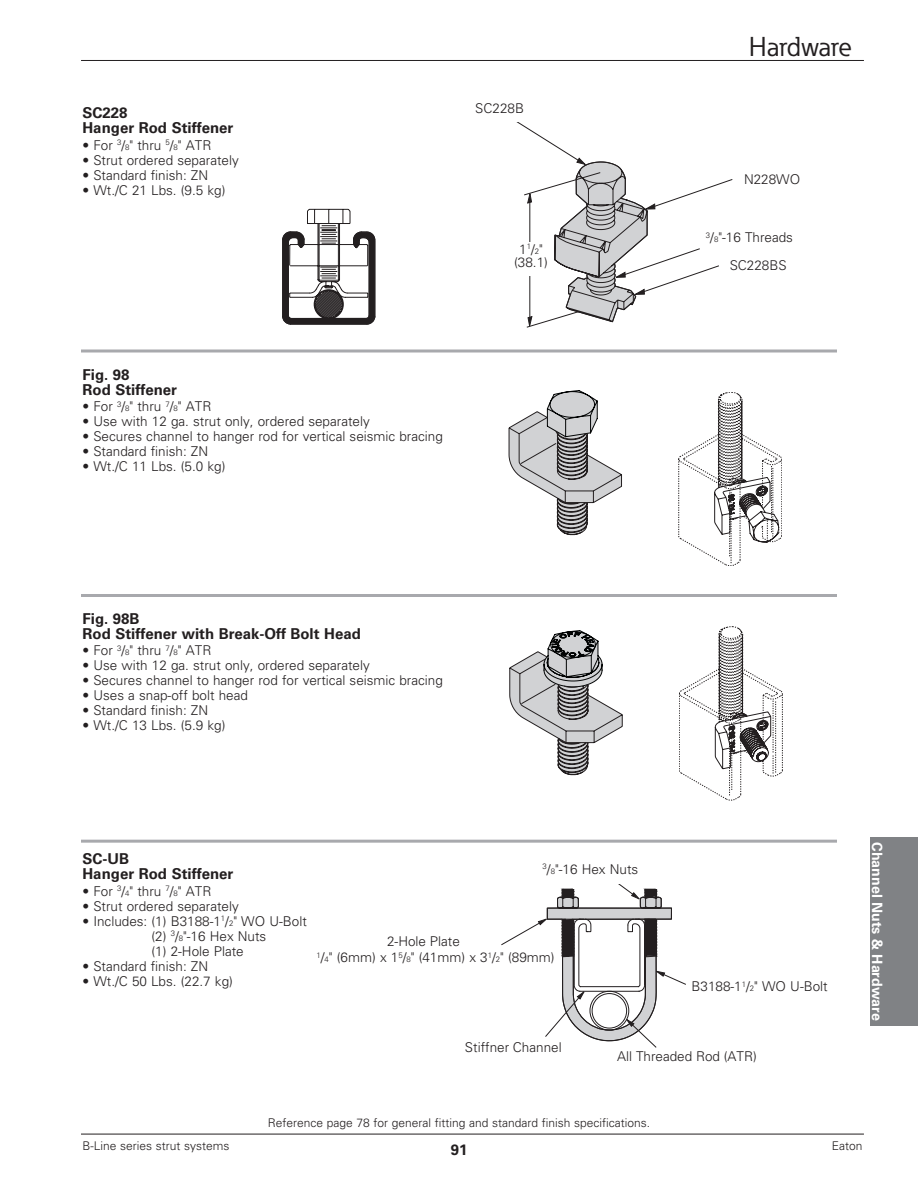
<style>
.page{position:relative;width:918px;height:1188px;background:#fff}
.page>*{position:absolute;margin:0;border:0;box-sizing:border-box;transform-origin:0 0}
.t1{font:27px "Eaton";color:#231f20}
.t2{font:700 15px "Univers LT Std";color:#231f20}
.t3{font:700 14.25px "Univers LT Std";color:#fff}
.t4{font:300 13.5px/15px "Univers LT Std";color:#231f20}
.t5{font:300 12px "Univers LT Std";color:#231f20}
.s1{font-size:7.8px}
</style>
<div class="page">
<hr style="left:81px;top:840px;width:756px;height:3px;background:#a8a9ad">
<hr style="left:81px;top:350px;width:756px;height:2px;background:#a8a9ad">
<hr style="left:81px;top:594px;width:756px;height:3px;background:#a8a9ad">
<svg style="left:516px;top:122px;width:217px;height:206px"></svg>
<div style="left:512px;top:242px;width:39px;height:33px;background:#fff"></div>
<div style="left:702px;top:231px;width:107px;height:22px;background:#fff"></div>
<div style="left:728px;top:258px;width:62px;height:17px;background:#fff"></div>
<svg style="left:282px;top:208px;width:94px;height:117px"></svg>
<svg style="left:501px;top:884px;width:185px;height:164px"></svg>
<div style="left:590px;top:991px;width:39px;height:39px;border:1px solid #231f20;border-radius:50%"></div>
<div style="left:463px;top:1041px;width:105px;height:21px;background:#fff"></div>
<div style="left:871px;top:837px;width:47px;height:189px;background:#808285"></div>
<svg style="left:508px;top:390px;width:114px;height:145px"></svg>
<svg style="left:509px;top:630px;width:114px;height:145px"></svg>
<svg style="left:679px;top:392px;width:103px;height:174px"></svg>
<svg style="left:679px;top:627px;width:103px;height:173px"></svg>
<hr style="left:81px;top:60px;width:783px;height:1px;background:#231f20">
<hr style="left:81px;top:1134px;width:783px;height:1px;background:#231f20">
<p class="t2" style="left:82px;top:104px;width:47px">SC228</p>
<p class="t2" style="left:82px;top:119px;width:152px">Hanger Rod Stiffener</p>
<p class="t4" style="left:82px;top:137px;width:130px">• For <sup>3</sup>/<span class="s1">8</span>" thru <sup>5</sup>/<span class="s1">8</span>" ATR</p>
<p class="t4" style="left:83px;top:152px;width:158px">• Strut ordered separately</p>
<p class="t4" style="left:83px;top:167px;width:127px">• Standard finish: ZN</p>
<p class="t4" style="left:83px;top:182px;width:144px">• Wt./C 21 Lbs. (9.5 kg)</p>
<p class="t4" style="left:475px;top:101px;width:50px">SC228B</p>
<p class="t4" style="left:519px;top:241px;width:25px">1<sup>1</sup>/<span class="s1">2</span>"</p>
<p class="t4" style="left:514px;top:255px;width:35px">(38.1)</p>
<p class="t2" style="left:82px;top:366px;width:49px">Fig. 98</p>
<p class="t2" style="left:82px;top:381px;width:96px">Rod Stiffener</p>
<p class="t4" style="left:82px;top:399px;width:130px">• For <sup>3</sup>/<span class="s1">8</span>" thru <sup>7</sup>/<span class="s1">8</span>" ATR</p>
<p class="t4" style="left:83px;top:414px;width:289px">• Use with 12 ga. strut only, ordered separately</p>
<p class="t4" style="left:83px;top:429px;width:362px">• Secures channel to hanger rod for vertical seismic bracing</p>
<p class="t4" style="left:83px;top:444px;width:127px">• Standard finish: ZN</p>
<p class="t4" style="left:83px;top:459px;width:144px">• Wt./C 11 Lbs. (5.0 kg)</p>
<p class="t1" style="left:749px;top:30px;width:105px">Hardware</p>
<p class="t4" style="left:744px;top:171px;width:58px">N228WO</p>
<p class="t4" style="left:706px;top:230px;width:89px"><sup>3</sup>/<span class="s1">8</span>"-16 Threads</p>
<p class="t4" style="left:730px;top:257px;width:59px">SC228BS</p>
<p class="t2" style="left:82px;top:609px;width:59px">Fig. 98B</p>
<p class="t2" style="left:82px;top:624px;width:280px">Rod Stiffener with Break-Off Bolt Head</p>
<p class="t4" style="left:82px;top:643px;width:130px">• For <sup>3</sup>/<span class="s1">8</span>" thru <sup>7</sup>/<span class="s1">8</span>" ATR</p>
<p class="t4" style="left:83px;top:658px;width:289px">• Use with 12 ga. strut only, ordered separately</p>
<p class="t4" style="left:83px;top:673px;width:362px">• Secures channel to hanger rod for vertical seismic bracing</p>
<p class="t4" style="left:83px;top:688px;width:167px">• Uses a snap-off bolt head</p>
<p class="t4" style="left:83px;top:703px;width:127px">• Standard finish: ZN</p>
<p class="t4" style="left:83px;top:718px;width:144px">• Wt./C 13 Lbs. (5.9 kg)</p>
<p class="t2" style="left:82px;top:850px;width:48px">SC-UB</p>
<p class="t2" style="left:82px;top:865px;width:152px">Hanger Rod Stiffener</p>
<p class="t4" style="left:82px;top:884px;width:130px">• For <sup>3</sup>/<span class="s1">4</span>" thru <sup>7</sup>/<span class="s1">8</span>" ATR</p>
<p class="t4" style="left:83px;top:899px;width:158px">• Strut ordered separately</p>
<p class="t4" style="left:152px;top:914px;width:157px;text-indent:-69px">• Includes: (1) B3188-1<sup>1</sup>/<span class="s1">2</span>" WO U-Bolt (2) <sup>3</sup>/<span class="s1">8</span>"-16 Hex Nuts<br>(1) 2-Hole Plate</p>
<p class="t4" style="left:82px;top:959px;width:127px">• Standard finish: ZN</p>
<p class="t4" style="left:82px;top:974px;width:152px">• Wt./C 50 Lbs. (22.7 kg)</p>
<p class="t4" style="left:543px;top:861px;width:97px"><sup>3</sup>/<span class="s1">8</span>"-16 Hex Nuts</p>
<p class="t4" style="left:387px;top:934px;width:74px">2-Hole Plate</p>
<p class="t4" style="left:317px;top:950px;width:240px"><sup>1</sup>/<span class="s1">4</span>" (6mm) x 1<sup>5</sup>/<span class="s1">8</span>" (41mm) x 3<sup>1</sup>/<span class="s1">2</span>" (89mm)</p>
<p class="t4" style="left:692px;top:979px;width:138px">B3188-1<sup>1</sup>/<span class="s1">2</span>" WO U-Bolt</p>
<p class="t4" style="left:465px;top:1040px;width:98px">Stiffner Channel</p>
<p class="t4" style="left:617px;top:1049px;width:141px">All Threaded Rod (ATR)</p>
<p class="t3" style="left:886px;top:842px;width:180px;rotate:90deg">Channel Nuts &amp; Hardware</p>
<p class="t5" style="left:268px;top:1115px;width:384px">Reference page 78 for general fitting and standard finish specifications.</p>
<p class="t5" style="left:83px;top:1138px;width:149px">B-Line series strut systems</p>
<p class="t5" style="left:832px;top:1138px;width:32px">Eaton</p>
<p class="t2" style="left:451px;top:1141px;width:18px">91</p>
</div>
